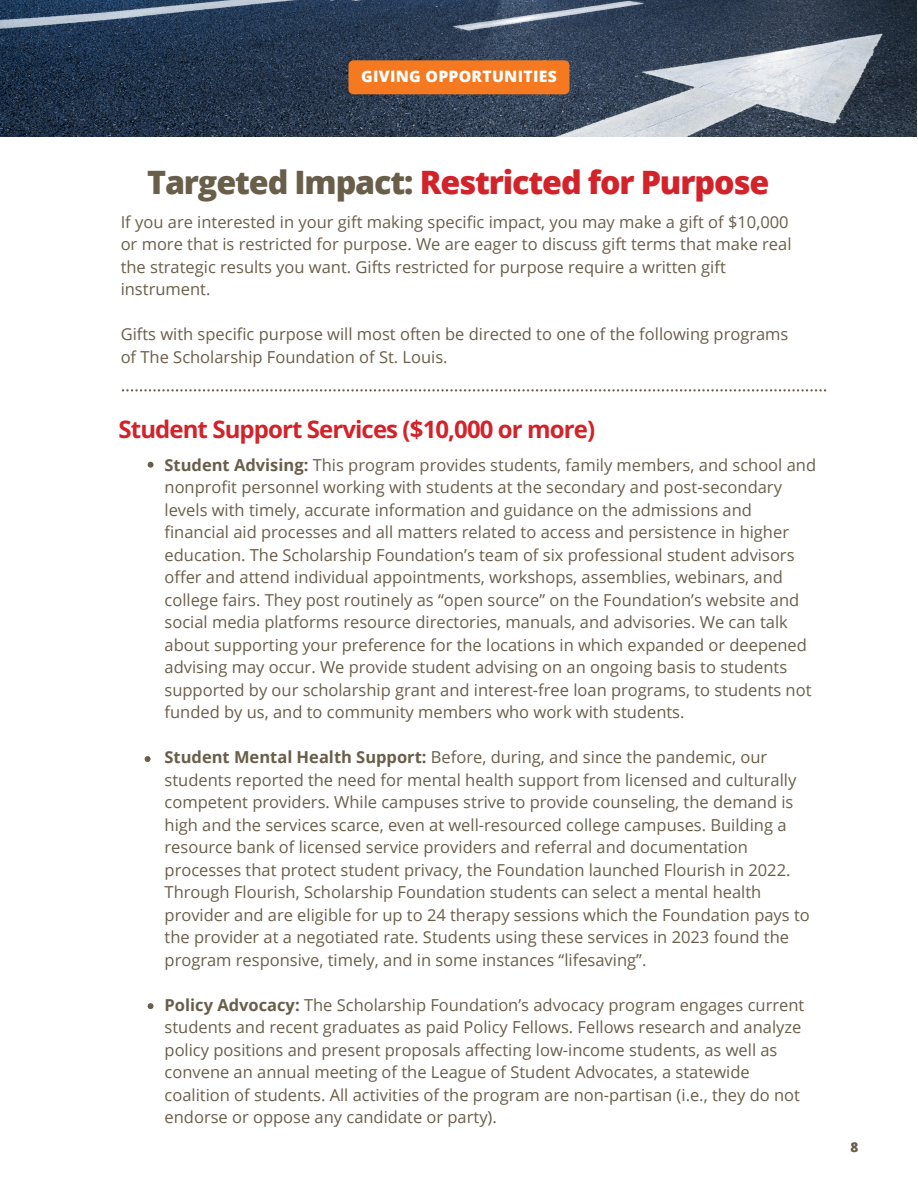
<style>
.page{position:relative;width:918px;height:1188px;background:#fff}
.page>*{position:absolute;margin:0;border:0;box-sizing:border-box;transform-origin:0 0}
.t1{font:800 32.25px "Open Sans";letter-spacing:-.035em;color:#d2232a}
.t2{font:700 24px "Open Sans";letter-spacing:-.035em;color:#d2232a}
.t3{font:16.5px/22.5px "Open Sans";color:#695e4a}
.t4{font:800 15.75px "Open Sans";letter-spacing:.02em;color:#fff}
.t5{font:800 13.5px "Open Sans";color:#695e4a}
.s1{color:#695e4a}
.s2{font-weight:700}
</style>
<div class="page">
<svg style="left:122px;top:389px;width:704px;height:2px"></svg>
<svg style="left:148px;top:462px;width:5px;height:5px"></svg>
<svg style="left:145px;top:756px;width:5px;height:6px"></svg>
<svg style="left:148px;top:1003px;width:5px;height:6px"></svg>
<img style="left:0;top:0;width:917px;height:136px">
<div style="left:348px;top:60px;width:222px;height:34px;background:#f47920;border-radius:5px"></div>
<p class="t4" style="left:361px;top:66px;width:197px">GIVING OPPORTUNITIES</p>
<h1 class="t1" style="left:147px;top:160px;width:624px"><span class="s1">Targeted Impact:</span> Restricted for Purpose</h1>
<p class="t3" style="left:121px;top:210px;width:672px">If you are interested in your gift making specific impact, you may make a gift of $10,000 or more that is restricted for purpose. We are eager to discuss gift terms that make real the strategic results you want. Gifts restricted for purpose require a written gift instrument.</p>
<p class="t3" style="left:121px;top:323px;width:669px">Gifts with specific purpose will most often be directed to one of the following programs of The Scholarship Foundation of St. Louis.</p>
<h2 class="t2" style="left:119px;top:412px;width:478px">Student Support Services ($10,000 or more)</h2>
<p class="t3" style="left:165px;top:453px;width:653px"><span class="s2">Student Advising:</span> This program provides students, family members, and school and nonprofit personnel working with students at the secondary and post-secondary levels with timely, accurate information and guidance on the admissions and financial aid processes and all matters related to access and persistence in higher education. The Scholarship Foundation’s team of six professional student advisors offer and attend individual appointments, workshops, assemblies, webinars, and college fairs. They post routinely as “open source” on the Foundation’s website and social media platforms resource directories, manuals, and advisories. We can talk about supporting your preference for the locations in which expanded or deepened advising may occur. We provide student advising on an ongoing basis to students supported by our scholarship grant and interest-free loan programs, to students not funded by us, and to community members who work with students.</p>
<p class="t3" style="left:165px;top:745px;width:647px"><span class="s2">Student Mental Health Support:</span> Before, during, and since the pandemic, our students reported the need for mental health support from licensed and culturally competent providers. While campuses strive to provide counseling, the demand is high and the services scarce, even at well-resourced college campuses. Building a resource bank of licensed service providers and referral and documentation processes that protect student privacy, the Foundation launched Flourish in 2022.<br>Through Flourish, Scholarship Foundation students can select a mental health provider and are eligible for up to 24 therapy sessions which the Foundation pays to the provider at a negotiated rate. Students using these services in 2023 found the program responsive, timely, and in some instances “lifesaving”.</p>
<p class="t3" style="left:165px;top:993px;width:641px"><span class="s2">Policy Advocacy:</span> The Scholarship Foundation’s advocacy program engages current students and recent graduates as paid Policy Fellows. Fellows research and analyze policy positions and present proposals affecting low-income students, as well as convene an annual meeting of the League of Student Advocates, a statewide coalition of students. All activities of the program are non-partisan (i.e., they do not endorse or oppose any candidate or party).</p>
<p class="t5" style="left:851px;top:1138px;width:9px">8</p>
</div>
